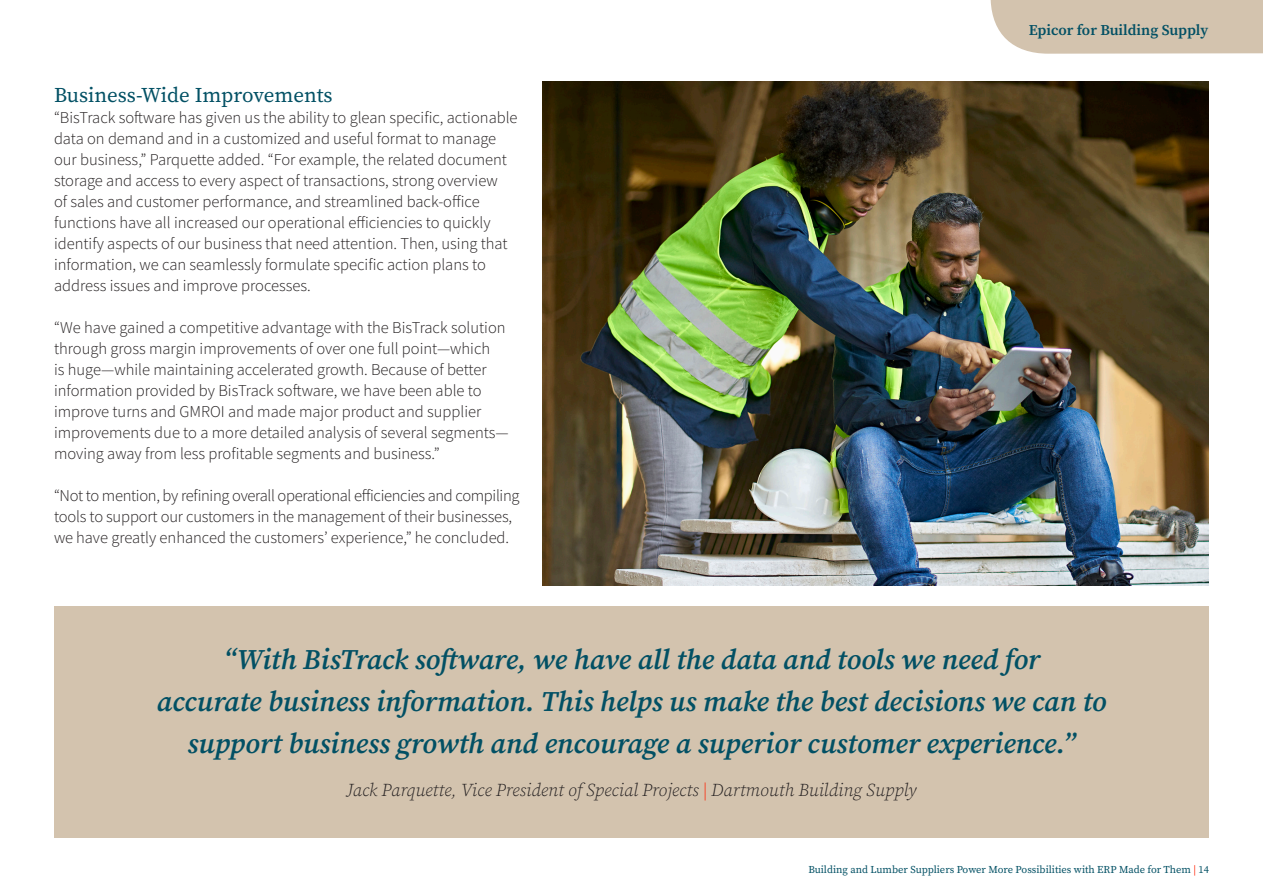
<style>
.page{position:relative;width:1263px;height:893px;background:#fff}
.page>*{position:absolute;margin:0;border:0;box-sizing:border-box;transform-origin:0 0}
.t1{font:italic 600 28.5px/42px "Source Serif Pro";color:#025064;text-align:center}
.t2{font:21px "Source Serif Pro";color:#025064}
.Author{font:italic 300 18px "Source Serif Pro";color:#231f20}
.Body_Copy{font:300 16.5px/21px "Source Sans Pro";color:#231f20}
.t3{font:600 15px "Source Serif Pro";color:#025064}
.t4{font:10.5px "Source Serif Pro";color:#025064}
.s1{color:#ff2102}
</style>
<div class="page">
<div style="left:991px;top:0;width:272px;height:54px;background:#d3c3ae"></div>
<div style="left:54px;top:606px;width:1155px;height:231px;background:#d3c3ae"></div>
<img style="left:543px;top:81px;width:666px;height:504px">
<h2 class="t2" style="left:54px;top:81px;width:280px">Business-Wide Improvements</h2>
<p class="Body_Copy" style="left:54px;top:107px;width:465px">“BisTrack software has given us the ability to glean specific, actionable data on demand and in a customized and useful format to manage our business,” Parquette added. “For example, the related document storage and access to every aspect of transactions, strong overview<br>of sales and customer performance, and streamlined back-office functions have all increased our operational efficiencies to quickly identify aspects of our business that need attention. Then, using that information, we can seamlessly formulate specific action plans to address issues and improve processes.</p>
<p class="Body_Copy" style="left:54px;top:317px;width:456px">“We have gained a competitive advantage with the BisTrack solution through gross margin improvements of over one full point—which<br>is huge—while maintaining accelerated growth. Because of better information provided by BisTrack software, we have been able to improve turns and GMROI and made major product and supplier improvements due to a more detailed analysis of several segments— moving away from less profitable segments and business.”</p>
<p class="Body_Copy" style="left:54px;top:485px;width:467px">“Not to mention, by refining overall operational efficiencies and compiling tools to support our customers in the management of their businesses, we have greatly enhanced the customers’ experience,” he concluded.</p>
<p class="t3" style="left:1029px;top:19px;width:181px">Epicor for Building Supply</p>
<p class="t1" style="left:157px;top:638px;width:951px">“With BisTrack software, we have all the data and tools we need for<br>accurate business information. This helps us make the best decisions we can to support business growth and encourage a superior customer experience.”</p>
<p class="Author" style="left:346px;top:779px;width:572px">Jack Parquette, Vice President of Special Projects <span class="s1">|</span> Dartmouth Building Supply</p>
<p class="t4" style="left:808px;top:862px;width:402px">Building and Lumber Suppliers Power More Possibilities with ERP Made for Them <span class="s1">|</span> 14</p>
</div>
